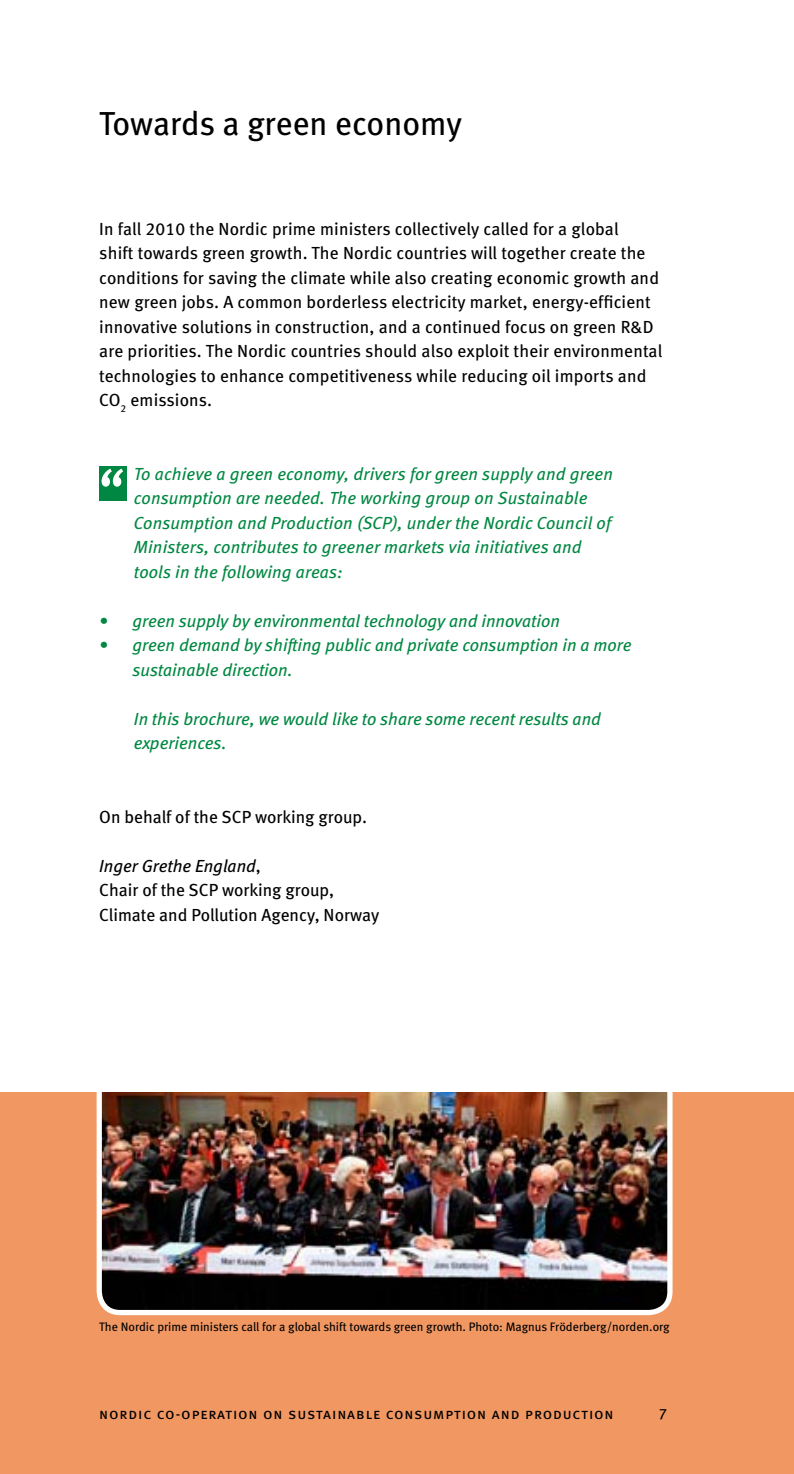
<style>
.page{position:relative;width:794px;height:1474px;background:#fff}
.page>*{position:absolute;margin:0;border:0;box-sizing:border-box;transform-origin:0 0}
.t1{font:33.25px "Meta Book LF";letter-spacing:-.005em;color:#000}
.t2{font:17.5px/24.5px "Meta Book LF";letter-spacing:.01em;color:#000}
.t3{font:italic 17.5px/24.5px "Meta Book LF";color:#008842}
.t4{font:15.22px "Meta Book LF Caps";letter-spacing:.055em;color:#000}
.t5{font:12.25px "Meta Book LF";color:#000}
.s1{font-style:italic}
</style>
<div class="page">
<div style="left:0;top:1091px;width:794px;height:382px;background:#f19762"></div>
<div style="left:99px;top:465px;width:27px;height:35px;background:#008842"></div>
<svg style="left:102px;top:468px;width:21px;height:18px"></svg>
<img style="left:103px;top:1091px;width:567px;height:218px">
<div style="left:97px;top:1031px;width:575px;height:284px;border:5px solid #fff;border-radius:21px"></div>
<div style="left:0;top:1002px;width:794px;height:89px;background:#fff"></div>
<h1 class="t1" style="left:99px;top:103px;width:364px">Towards a green economy</h1>
<p class="t2" style="left:99px;top:216px;width:564px">In fall 2010 the Nordic prime ministers collectively called for a global<br>shift towards green growth. The Nordic countries will together create the conditions for saving the climate while also creating economic growth and new green jobs. A common borderless electricity market, energy-efficient innovative solutions in construction, and a continued focus on green R&amp;D are priorities. The Nordic countries should also exploit their environmental technologies to enhance competitiveness while reducing oil imports and CO<sub>2</sub> emissions.</p>
<p class="t3" style="left:134px;top:461px;width:480px">To achieve a green economy, drivers for green supply and green consumption are needed. The working group on Sustainable Consumption and Production (SCP), under the Nordic Council of Ministers, contributes to greener markets via initiatives and tools in the following areas:</p>
<p class="t3" style="left:99px;top:608px;width:462px">• green supply by environmental technology and innovation</p>
<p class="t3" style="left:132px;top:633px;width:500px;text-indent:-33px">• green demand by shifting public and private consumption in a more sustainable direction.</p>
<p class="t3" style="left:134px;top:706px;width:468px">In this brochure, we would like to share some recent results and experiences.</p>
<p class="t2" style="left:99px;top:804px;width:269px">On behalf of the SCP working group.</p>
<p class="t2" style="left:99px;top:853px;width:281px"><span class="s1">Inger Grethe England</span>,<br>Chair of the SCP working group,<br>Climate and Pollution Agency, Norway</p>
<p class="t5" style="left:99px;top:1319px;width:572px">The Nordic prime ministers call for a global shift towards green growth. Photo: Magnus Fröderberg/norden.org</p>
<p class="t4" style="left:99px;top:1404px;width:516px">nordic co-operation on sustainable consumption and production</p>
<p class="t4" style="left:659px;top:1404px;width:10px">7</p>
</div>
